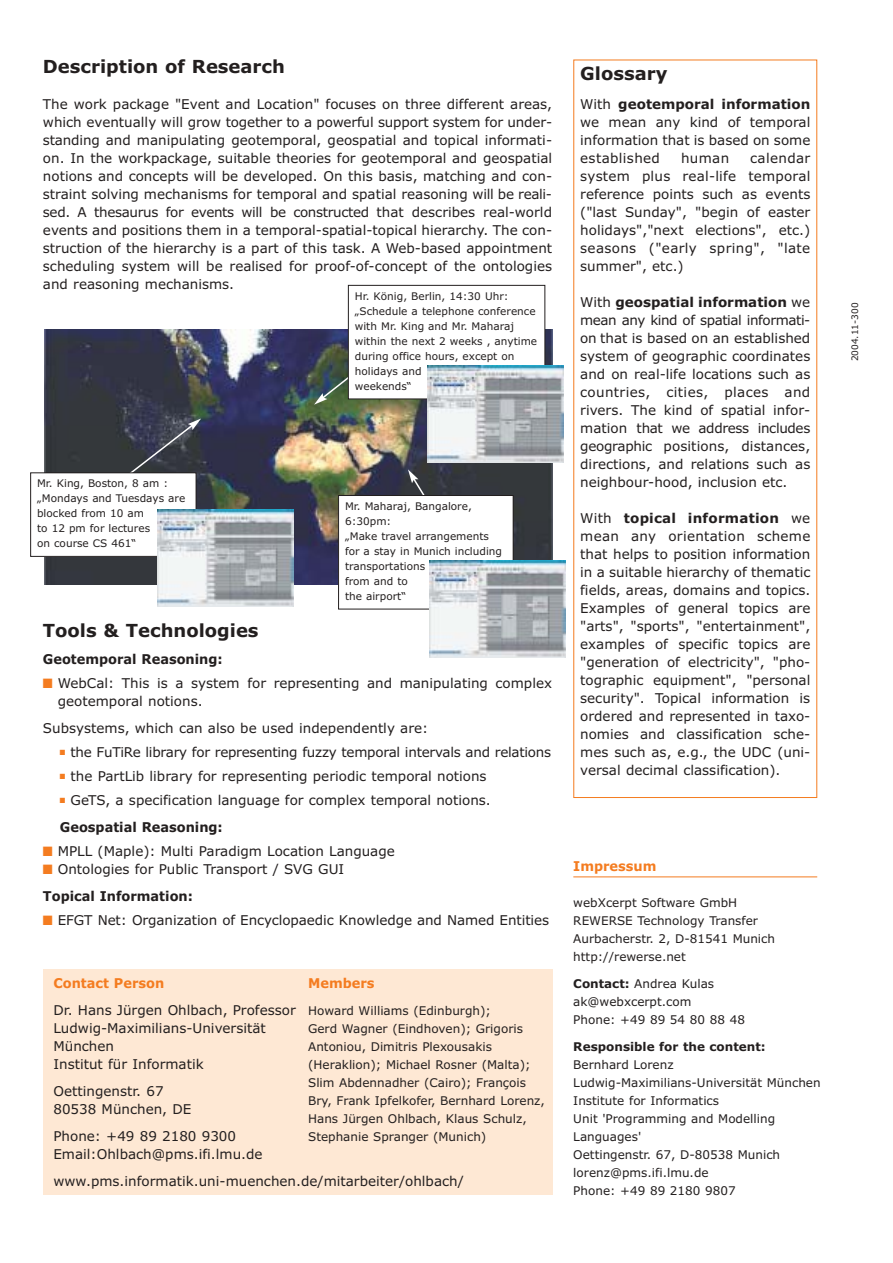
<style>
.page{position:relative;width:893px;height:1263px;background:#fff}
.page>*{position:absolute;margin:0;border:0;box-sizing:border-box;transform-origin:0 0}
.t1{font:700 18px "Verdana";color:#231f1f}
.t2{font:13.5px/18px "Verdana";color:#231f1f}
.t3{font:13.5px "Verdana";letter-spacing:-.02em;color:#231f1f}
.t4{font:700 13.5px "Verdana";color:#f47c20;scale:.96 1}
.t5{font:700 13.5px "Verdana";color:#231f1f;scale:.96 1}
.t6{font:12px/18px "Verdana";color:#231f1f}
.t7{font:700 12px "Verdana";color:#231f1f}
.t8{font:10.5px/15px "Verdana";color:#231f1f}
.t9{font:9px "Verdana";color:#231f1f}
.s1{color:#f47c20}
.s2{font-weight:700}
</style>
<div class="page">
<div style="left:43px;top:969px;width:509px;height:226px;background:#fee8d4"></div>
<img style="left:44px;top:329px;width:508px;height:255px">
<hr style="left:573px;top:876px;width:244px;height:1px;background:#f47c20">
<svg style="left:122px;top:419px;width:79px;height:61px;background:#41444f"></svg>
<svg style="left:314px;top:372px;width:41px;height:33px"></svg>
<svg style="left:408px;top:469px;width:31px;height:26px"></svg>
<div style="left:31px;top:473px;width:165px;height:83px;background:#fff"></div>
<div style="left:30px;top:472px;width:166px;height:85px;border:1px solid #231f1f"></div>
<div style="left:157px;top:509px;width:136px;height:99px;background:#e5e9ec"></div>
<img style="left:157px;top:509px;width:136px;height:97px">
<div style="left:348px;top:285px;width:197px;height:114px;background:#fff"></div>
<div style="left:348px;top:285px;width:197px;height:114px;border:1px solid #231f1f"></div>
<img style="left:427px;top:365px;width:136px;height:97px">
<div style="left:338px;top:496px;width:175px;height:113px;background:#fff"></div>
<div style="left:338px;top:495px;width:175px;height:115px;border:1px solid #231f1f"></div>
<div style="left:429px;top:560px;width:136px;height:99px;background:#e5e9ec"></div>
<img style="left:429px;top:560px;width:136px;height:97px">
<h1 class="t1" style="left:43px;top:60px;width:243px">Description of Research</h1>
<p class="t2" style="left:43px;top:97px;width:510px;text-align:justify">The work package "Event and Location" focuses on three different areas, which eventually will grow together to a powerful support system for under&shy;standing and manipulating geotemporal, geospatial and topical informati&shy;on. In the workpackage, suitable theories for geotemporal and geospatial notions and concepts will be developed. On this basis, matching and con&shy;straint solving mechanisms for temporal and spatial reasoning will be reali&shy;sed. A thesaurus for events will be constructed that describes real-world events and positions them in a temporal-spatial-topical hierarchy. The con&shy;struction of the hierarchy is a part of this task. A Web-based appointment scheduling system will be realised for proof-of-concept of the ontologies and reasoning mechanisms.</p>
<p class="t8" style="left:355px;top:289px;width:184px">Hr. König, Berlin, 14:30 Uhr: „Schedule a telephone conference with Mr. King and Mr. Maharaj within the next 2 weeks , anytime during office hours, except on holidays and<br>weekends“</p>
<p class="t8" style="left:37px;top:477px;width:150px">Mr. King, Boston, 8 am : „Mondays and Tuesdays are blocked from 10 am<br>to 12 pm for lectures<br>on course CS 461“</p>
<p class="t8" style="left:345px;top:500px;width:159px">Mr. Maharaj, Bangalore,<br>6:30pm:<br>„Make travel arrangements for a stay in Munich including transportations<br>from and to<br>the airport“</p>
<h1 class="t1" style="left:43px;top:623px;width:217px">Tools &amp; Technologies</h1>
<p class="t5" style="left:43px;top:653px;width:189px">Geotemporal Reasoning:</p>
<p class="t2" style="left:58px;top:675px;width:496px;text-indent:-15px"><span class="s1">■</span> WebCal: This is a system for representing and manipulating complex geotemporal notions.</p>
<p class="t2" style="left:43px;top:720px;width:387px">Subsystems, which can also be used independently are:</p>
<p class="t3" style="left:60px;top:746px;width:493px"><span class="s1">■</span> the FuTiRe library for representing fuzzy temporal intervals and relations</p>
<p class="t2" style="left:60px;top:768px;width:428px"><span class="s1">■</span> the PartLib library for representing periodic temporal notions</p>
<p class="t2" style="left:60px;top:787px;width:432px;line-height:27px"><span class="s1">■</span> GeTS, a specification language for complex temporal notions.<br><span class="s2">Geospatial Reasoning:</span></p>
<p class="t2" style="left:43px;top:843px;width:353px"><span class="s1">■</span> MPLL (Maple): Multi Paradigm Location Language</p>
<p class="t2" style="left:43px;top:856px;width:303px;line-height:27px"><span class="s1">■</span> Ontologies for Public Transport / SVG GUI<br><span class="s2">Topical Information:</span></p>
<p class="t2" style="left:43px;top:912px;width:508px"><span class="s1">■</span> EFGT Net: Organization of Encyclopaedic Knowledge and Named Entities</p>
<p class="t4" style="left:308px;top:978px;width:71px">Members</p>
<p class="t6" style="left:308px;top:1003px;width:238px">Howard Williams (Edinburgh);<br>Gerd Wagner (Eindhoven); Grigoris Antoniou, Dimitris Plexousakis (Heraklion); Michael Rosner (Malta); Slim Abdennadher (Cairo); François Bry, Frank Ipfelkofer, Bernhard Lorenz, Hans Jürgen Ohlbach, Klaus Schulz, Stephanie Spranger (Munich)</p>
<p class="t4" style="left:53px;top:978px;width:117px">Contact Person</p>
<p class="t2" style="left:53px;top:1003px;width:244px">Dr. Hans Jürgen Ohlbach, Professor<br>Ludwig-Maximilians-Universität<br>München<br>Institut für Informatik</p>
<p class="t2" style="left:53px;top:1084px;width:139px">Oettingenstr. 67<br>80538 München, DE</p>
<p class="t2" style="left:53px;top:1129px;width:211px">Phone: +49 89 2180 9300<br>Email:Ohlbach@pms.ifi.lmu.de</p>
<p class="t2" style="left:53px;top:1174px;width:412px">www.pms.informatik.uni-muenchen.de/mitarbeiter/ohlbach/</p>
<h1 class="t1" style="left:580px;top:67px;width:89px">Glossary</h1>
<p class="t2" style="left:580px;top:97px;width:232px;text-align:justify">With <span class="s2">geotemporal information </span>we mean any kind of temporal information that is based on some established</p>
<p class="t2" style="left:580px;top:151px;width:232px;text-align:justify;text-indent:170px">calendar system plus real-life temporal reference points such as events ("last Sunday", "begin of easter holidays","next elections", etc.) seasons ("early spring", "late summer", etc.)</p>
<p class="t2" style="left:580px;top:295px;width:232px;text-align:justify">With <span class="s2">geospatial information</span> we mean any kind of spatial informati&shy;on that is based on an established system of geographic coordinates and on real-life locations such as countries, cities, places and rivers. The kind of spatial infor&shy;mation that we address includes geographic positions, distances, directions, and relations such as neighbour-hood, inclusion etc.</p>
<p class="t2" style="left:580px;top:511px;width:232px;text-align:justify">With <span class="s2">topical information</span> we mean any orientation scheme that helps to position information in a suitable hierarchy of thematic fields, areas, domains and topics.<br>Examples of general topics are "arts", "sports", "entertainment", examples of specific topics are "generation of electricity", "pho&shy;tographic equipment", "personal security". Topical information is ordered and represented in taxo&shy;nomies and classification sche&shy;mes such as, e.g., the UDC (uni&shy;versal decimal classification).</p>
<p class="t2" style="left:681px;top:151px;width:50px">human</p>
<p class="t4" style="left:573px;top:861px;width:88px">Impressum</p>
<p class="t6" style="left:573px;top:894px;width:203px">webXcerpt Software GmbH<br>REWERSE Technology Transfer<br>Aurbacherstr. 2, D-81541 Munich http://rewerse.net</p>
<p class="t6" style="left:573px;top:975px;width:173px"><span class="s2">Contact:</span> Andrea Kulas ak@webxcerpt.com<br>Phone: +49 89 54 80 88 48</p>
<p class="t7" style="left:573px;top:1042px;width:194px">Responsible for the content:</p>
<p class="t6" style="left:573px;top:1056px;width:249px">Bernhard Lorenz<br>Ludwig-Maximilians-Universität München<br>Institute for Informatics<br>Unit 'Programming and Modelling<br>Languages'<br>Oettingenstr. 67, D-80538 Munich lorenz@pms.ifi.lmu.de<br>Phone: +49 89 2180 9807</p>
<p class="t9" style="left:851px;top:361px;width:60px;rotate:-90deg">2004.11-300</p>
</div>
